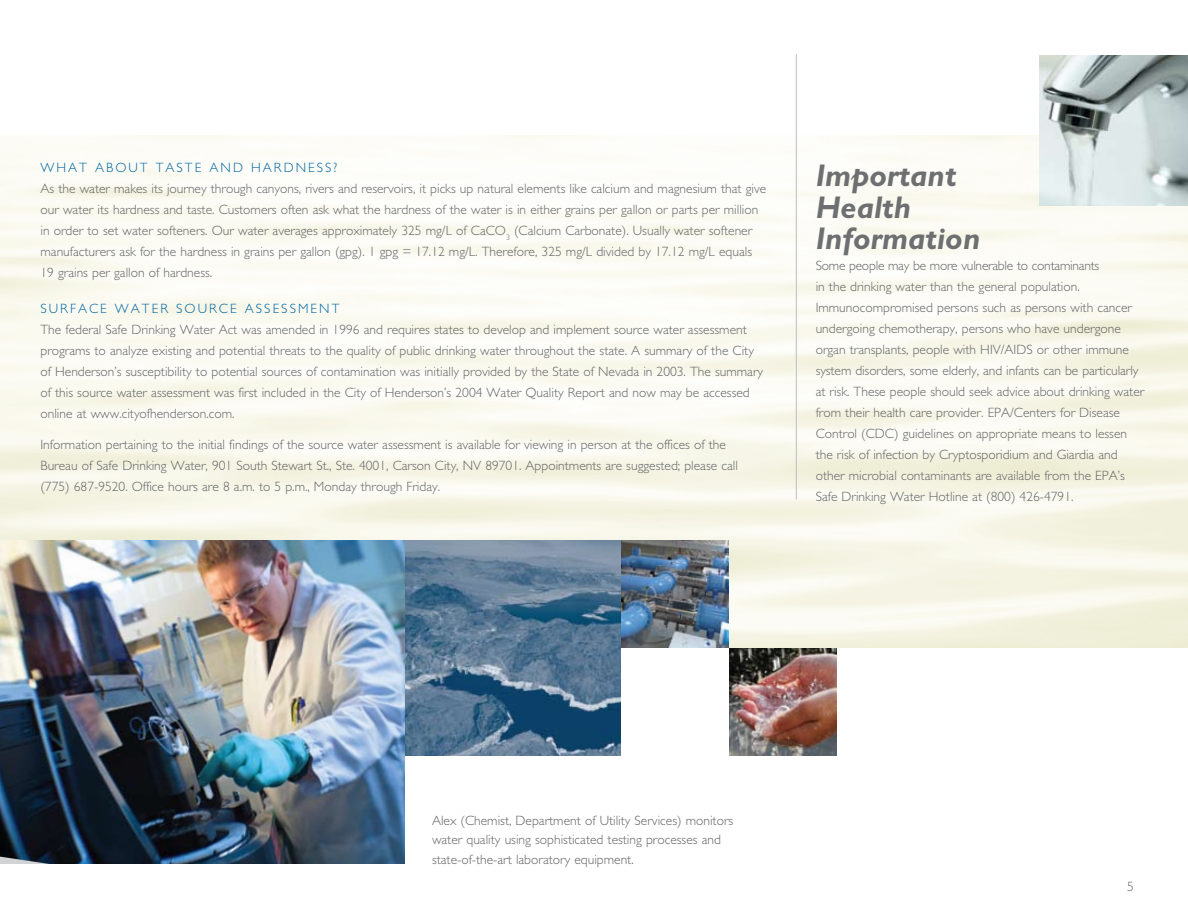
<style>
.page{position:relative;width:1188px;height:918px;background:#fff}
.page>*{position:absolute;margin:0;border:0;box-sizing:border-box;transform-origin:0 0}
.t1{font:italic 700 31.5px/31.5px "Gill Sans";color:#6d6f71}
.t2{font:300 13.5px/21px "Gill Sans";color:#636467}
.t3{font:300 13.5px "Gill Sans";letter-spacing:.15em;color:#0065a4}
</style>
<div class="page">
<hr style="left:796px;top:54px;width:1px;height:446px;background:#bcbdc0">
<img style="left:1040px;top:55px;width:148px;height:151px">
<img style="left:621px;top:540px;width:108px;height:108px">
<img style="left:729px;top:648px;width:108px;height:108px">
<img style="left:405px;top:540px;width:216px;height:216px">
<img style="left:0;top:540px;width:405px;height:324px">
<p class="t3" style="left:40px;top:160px;width:298px">WHAT ABOUT TASTE AND HARDNESS?</p>
<p class="t2" style="left:40px;top:178px;width:727px">As the water makes its journey through canyons, rivers and reservoirs, it picks up natural elements like calcium and magnesium that give our water its hardness and taste. Customers often ask what the hardness of the water is in either grains per gallon or parts per million in order to set water softeners. Our water averages approximately 325 mg/L of CaCO<sub>3</sub> (Calcium Carbonate). Usually water softener manufacturers ask for the hardness in grains per gallon (gpg). 1 gpg = 17.12 mg/L. Therefore, 325 mg/L divided by 17.12 mg/L equals 19 grains per gallon of hardness.</p>
<p class="t3" style="left:41px;top:300px;width:300px">SURFACE WATER SOURCE ASSESSMENT</p>
<p class="t2" style="left:41px;top:319px;width:724px">The federal Safe Drinking Water Act was amended in 1996 and requires states to develop and implement source water assessment programs to analyze existing and potential threats to the quality of public drinking water throughout the state. A summary of the City of Henderson’s susceptibility to potential sources of contamination was initially provided by the State of Nevada in 2003. The summary of this source water assessment was first included in the City of Henderson’s 2004 Water Quality Report and now may be accessed online at www.cityofhenderson.com.</p>
<p class="t2" style="left:41px;top:434px;width:699px">Information pertaining to the initial findings of the source water assessment is available for viewing in person at the offices of the<br>Bureau of Safe Drinking Water, 901 South Stewart St., Ste. 4001, Carson City, NV 89701. Appointments are suggested; please call (775) 687-9520. Office hours are 8 a.m. to 5 p.m., Monday through Friday.</p>
<h1 class="t1" style="left:816px;top:160px;width:166px">Important<br>Health<br>Information</h1>
<p class="t2" style="left:816px;top:255px;width:330px">Some people may be more vulnerable to contaminants<br>in the drinking water than the general population.<br>Immunocompromised persons such as persons with cancer undergoing chemotherapy, persons who have undergone organ transplants, people with HIV/AIDS or other immune system disorders, some elderly, and infants can be particularly at risk. These people should seek advice about drinking water from their health care provider. EPA/Centers for Disease Control (CDC) guidelines on appropriate means to lessen the risk of infection by Cryptosporidium and Giardia and other microbial contaminants are available from the EPA’s Safe Drinking Water Hotline at (800) 426-4791.</p>
<p class="t2" style="left:432px;top:811px;width:303px;line-height:19.5px">Alex (Chemist, Department of Utility Services) monitors water quality using sophisticated testing processes and state-of-the-art laboratory equipment.</p>
<p class="t2" style="left:1127px;top:876px;width:8px">5</p>
</div>
